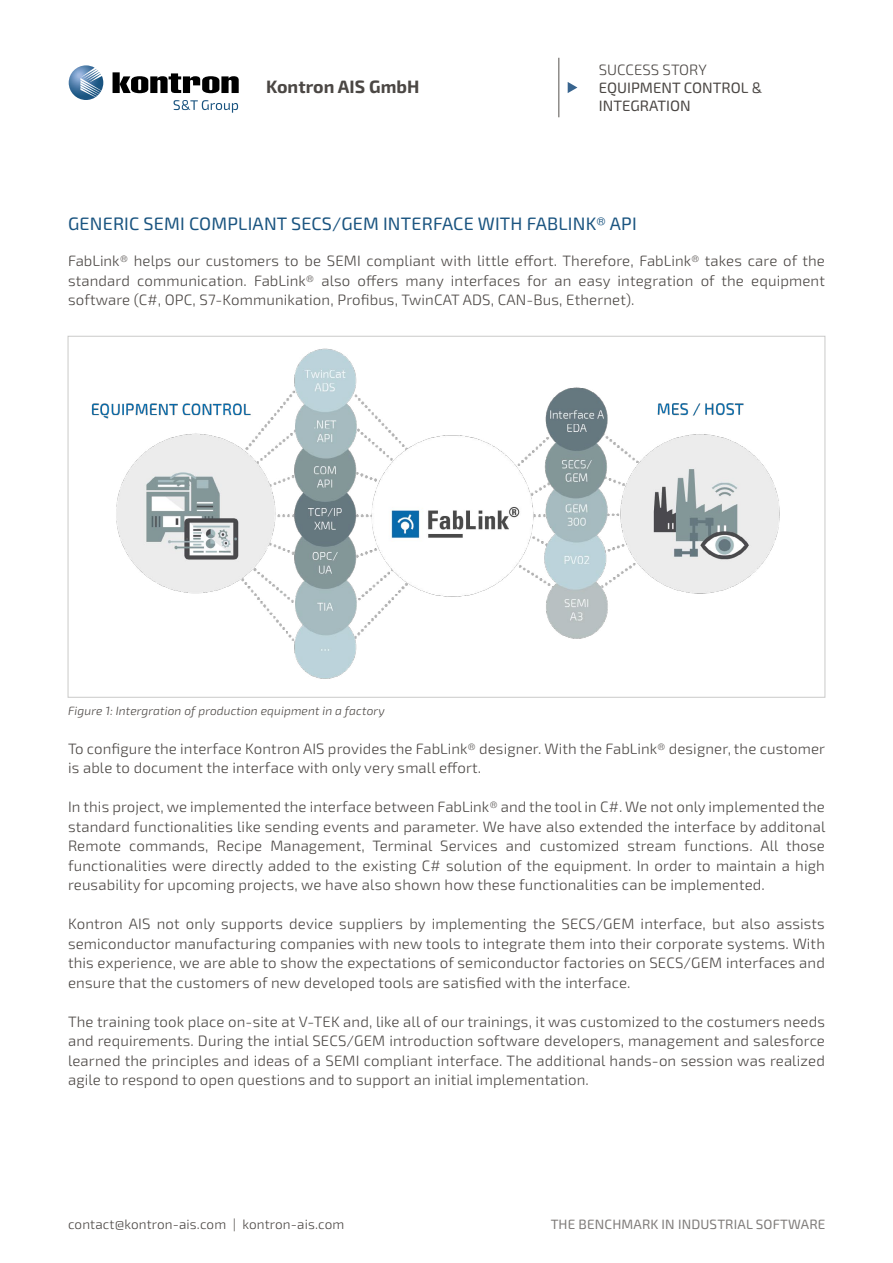
<style>
.page{position:relative;width:893px;height:1263px;background:#fff}
.page>*{position:absolute;margin:0;border:0;box-sizing:border-box;transform-origin:0 0}
.t1{font:18px "Sn T";letter-spacing:.01em;color:#1a5480}
.t2{font:700 17.85px "Sn T";color:#4b4744}
.t3{font:300 15px/19.5px "Sn T";letter-spacing:.01em;color:#4b4744;text-align:justify}
.t4{font:15px/18px "Sn T";color:#4b4744}
.t5{font:300 13.5px "Sn T";letter-spacing:.01em;color:#4b4744}
.t6{font:13.5px "Sn T";letter-spacing:.01em;color:#7f7c7a}
.t7{font:italic 300 12px "Sn T";letter-spacing:.01em;color:#4b4744}
</style>
<div class="page">
<img style="left:69px;top:65px;width:34px;height:35px">
<svg style="left:113px;top:72px;width:126px;height:21px"></svg>
<svg style="left:174px;top:100px;width:64px;height:13px"></svg>
<hr style="left:558px;top:58px;width:1px;height:59px;background:#55524e">
<svg style="left:568px;top:82px;width:9px;height:11px"></svg>
<img style="left:91px;top:348px;width:689px;height:331px">
<p class="t2" style="left:266px;top:76px;width:155px">Kontron AIS GmbH</p>
<p class="t3" style="left:599px;top:60px;width:109px">SUCCESS STORY</p>
<p class="t4" style="left:599px;top:79px;width:165px">EQUIPMENT CONTROL &amp;<br>INTEGRATION</p>
<p class="t1" style="left:68px;top:213px;width:570px">GENERIC SEMI COMPLIANT SECS/GEM INTERFACE WITH FABLINK® API</p>
<p class="t3" style="left:68px;top:251px;width:758px">FabLink® helps our customers to be SEMI compliant with little effort. Therefore, FabLink® takes care of the standard communication. FabLink® also offers many interfaces for an easy integration of the equipment software (C#, OPC, S7-Kommunikation, Profibus, TwinCAT ADS, CAN-Bus, Ethernet).</p>
<p class="t7" style="left:68px;top:703px;width:318px">Figure 1: Intergration of production equipment in a factory</p>
<p class="t3" style="left:68px;top:739px;width:759px">To configure the interface Kontron AIS provides the FabLink® designer. With the FabLink® designer, the customer is able to document the interface with only very small effort.</p>
<p class="t3" style="left:68px;top:797px;width:759px">In this project, we implemented the interface between FabLink® and the tool in C#. We not only implemented the standard functionalities like sending events and parameter. We have also extended the interface by additonal Remote commands, Recipe Management, Terminal Services and customized stream functions. All those functionalities were directly added to the existing C# solution of the equipment. In order to maintain a high reusability for upcoming projects, we have also shown how these functionalities can be implemented.</p>
<p class="t3" style="left:68px;top:914px;width:758px">Kontron AIS not only supports device suppliers by implementing the SECS/GEM interface, but also assists semiconductor manufacturing companies with new tools to integrate them into their corporate systems. With this experience, we are able to show the expectations of semiconductor factories on SECS/GEM interfaces and ensure that the customers of new developed tools are satisfied with the interface.</p>
<p class="t3" style="left:68px;top:1012px;width:758px">The training took place on-site at V-TEK and, like all of our trainings, it was customized to the costumers needs and requirements. During the intial SECS/GEM introduction software developers, management and salesforce learned the principles and ideas of a SEMI compliant interface. The additional hands-on session was realized agile to respond to open questions and to support an initial implementation.</p>
<p class="t5" style="left:68px;top:1216px;width:278px">contact@kontron-ais.com | kontron-ais.com</p>
<p class="t6" style="left:551px;top:1216px;width:276px">THE BENCHMARK IN INDUSTRIAL SOFTWARE</p>
</div>
